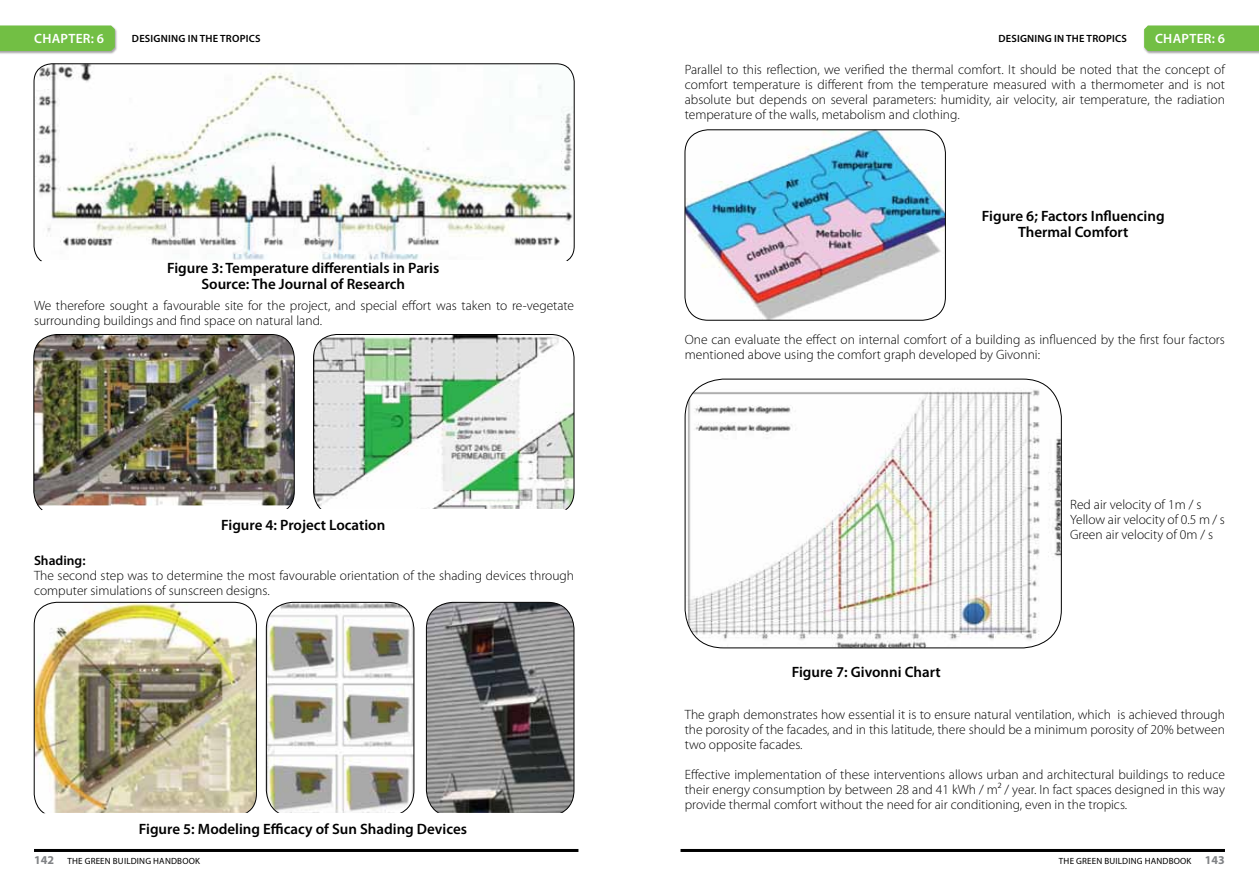
<style>
.page{position:relative;width:1259px;height:893px;background:#fff}
.page>*{position:absolute;margin:0;border:0;box-sizing:border-box;transform-origin:0 0}
.t1{font:600 15px/15.3px "Myriad Pro";color:#000;text-align:center}
.t2{font:300 13.5px/15px "Myriad Pro";color:#000}
.t3{font:600 13.5px "Myriad Pro";letter-spacing:.02em;color:#fff}
.t4{font:600 13.5px "Myriad Pro";color:#000}
.t5{font:700 12px "Myriad Pro";color:#808285}
.t6{font:600 10.5px "Myriad Pro";letter-spacing:.02em;color:#000}
.t7{font:9px "Myriad Pro";letter-spacing:.02em;color:#000}
.s1{font-weight:700;font-size:12px;color:#808285}
</style>
<div class="page">
<div style="left:0;top:25px;width:118px;height:29px;background:#000;opacity:.35"></div>
<div style="left:0;top:26px;width:115px;height:25px;background:#72bf44"></div>
<div style="left:1143px;top:25px;width:116px;height:29px;background:#000;opacity:.35"></div>
<div style="left:1144px;top:26px;width:115px;height:25px;background:#72bf44"></div>
<hr style="left:680px;top:849px;width:545px;height:3px;background:#000">
<hr style="left:34px;top:849px;width:544px;height:3px;background:#000">
<img style="left:34px;top:64px;width:540px;height:198px">
<div style="left:34px;top:260px;width:540px;height:31px;background:#fff;border-radius:14px"></div>
<img style="left:34px;top:334px;width:260px;height:171px">
<div style="left:34px;top:334px;width:260px;height:181px;border:1px solid #000;border-radius:23px"></div>
<img style="left:34px;top:602px;width:222px;height:212px">
<div style="left:34px;top:602px;width:223px;height:215px;border:1px solid #000;border-radius:23px"></div>
<img style="left:266px;top:602px;width:148px;height:211px">
<div style="left:266px;top:602px;width:148px;height:215px;border:1px solid #000;border-radius:26px"></div>
<img style="left:426px;top:602px;width:148px;height:211px">
<div style="left:426px;top:602px;width:148px;height:215px;border:1px solid #000;border-radius:26px"></div>
<img style="left:313px;top:334px;width:261px;height:176px">
<div style="left:313px;top:334px;width:261px;height:181px;border:1px solid #000;border-radius:23px"></div>
<img style="left:685px;top:130px;width:260px;height:190px">
<div style="left:685px;top:130px;width:260px;height:190px;border:1px solid #000;border-radius:23px"></div>
<img style="left:685px;top:379px;width:376px;height:269px">
<div style="left:685px;top:379px;width:376px;height:269px;border:1px solid #000;border-radius:38px"></div>
<div style="left:34px;top:509px;width:540px;height:31px;background:#fff;border-radius:14px"></div>
<div style="left:34px;top:813px;width:540px;height:31px;background:#fff;border-radius:14px"></div>
<p class="t3" style="left:34px;top:30px;width:71px">chapter: 6</p>
<p class="t6" style="left:132px;top:32px;width:130px">Designing in the tropics</p>
<p class="t6" style="left:998px;top:32px;width:130px">Designing in the tropics</p>
<p class="t3" style="left:1155px;top:30px;width:71px">chapter: 6</p>
<p class="t2" style="left:685px;top:62px;width:542px;text-align:justify">Parallel to this reflection, we verified the thermal comfort. It should be noted that the concept of comfort temperature is different from the temperature measured with a thermometer and is not absolute but depends on several parameters: humidity, air velocity, air temperature, the radiation temperature of the walls, metabolism and clothing.</p>
<p class="t1" style="left:167px;top:260px;width:274px">Figure 3: Temperature differentials in Paris<br>Source: The Journal of Research</p>
<p class="t2" style="left:34px;top:298px;width:541px">We therefore sought a favourable site for the project, and special effort was taken to re-vegetate surrounding buildings and find space on natural land.</p>
<p class="t1" style="left:221px;top:517px;width:166px">Figure 4: Project Location</p>
<p class="t4" style="left:34px;top:552px;width:53px">Shading:</p>
<p class="t2" style="left:34px;top:568px;width:541px">The second step was to determine the most favourable orientation of the shading devices through computer simulations of sunscreen designs.</p>
<p class="t1" style="left:139px;top:821px;width:330px">Figure 5: Modeling Efficacy of Sun Shading Devices</p>
<p class="t1" style="left:982px;top:208px;width:184px">Figure 6; Factors Influencing<br>Thermal Comfort</p>
<p class="t2" style="left:685px;top:332px;width:542px">One can evaluate the effect on internal comfort of a building as influenced by the first four factors mentioned above using the comfort graph developed by Givonni:</p>
<p class="t1" style="left:792px;top:664px;width:150px">Figure 7: Givonni Chart</p>
<p class="t2" style="left:1070px;top:497px;width:156px">Red air velocity of 1m / s<br>Yellow air velocity of 0.5 m / s<br>Green air velocity of 0m / s</p>
<p class="t2" style="left:685px;top:707px;width:541px;text-align:justify">The graph demonstrates how essential it is to ensure natural ventilation, which is achieved through the porosity of the facades, and in this latitude, there should be a minimum porosity of 20% between two opposite facades.</p>
<p class="t2" style="left:685px;top:767px;width:542px;text-align:justify">Effective implementation of these interventions allows urban and architectural buildings to reduce their energy consumption by between 28 and 41 kWh / m² / year. In fact spaces designed in this way provide thermal comfort without the need for air conditioning, even in the tropics.</p>
<p class="t5" style="left:34px;top:852px;width:21px">142</p>
<p class="t7" style="left:67px;top:855px;width:134px">THE GREEN BUILDING HANDBOOK</p>
<p class="t7" style="left:1059px;top:855px;width:167px">THE GREEN BUILDING HANDBOOK <span class="s1">143</span></p>
</div>
